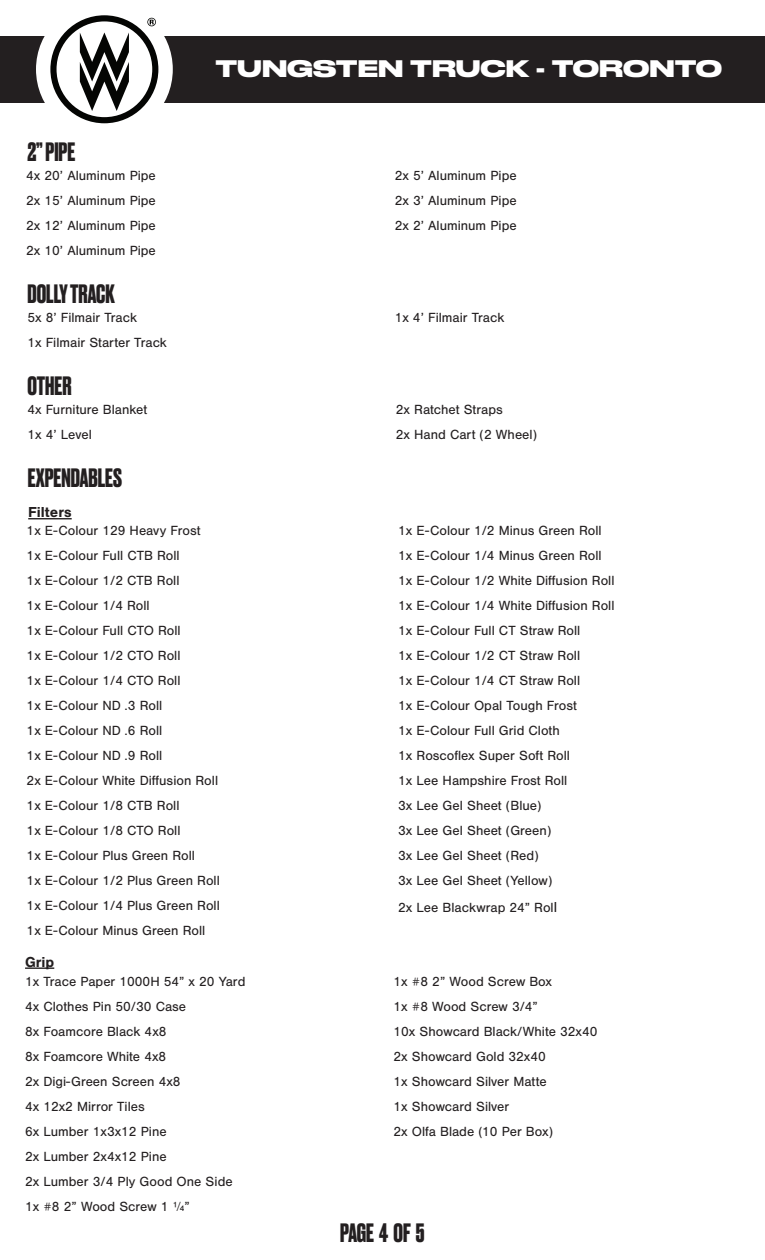
<style>
.page{position:relative;width:765px;height:1260px;background:#fff}
.page>*{position:absolute;margin:0;border:0;box-sizing:border-box;transform-origin:0 0}
.t1{font:700 25px "Druk";color:#231f20}
.t2{font:700 22.5px "Druk Wide";color:#fff}
.t3{font:700 15px "Nimbus San";color:#231f20}
.t4{font:13.75px "Nimbus San";color:#231f20}
.s1{font-size:15px}
</style>
<div class="page">
<div style="left:0;top:36px;width:765px;height:67px;background:#231f20"></div>
<div style="left:36px;top:1px;width:137px;height:137px;background:#fff;border-radius:50%"></div>
<hr style="left:28px;top:518px;width:44px;height:1px;background:#231f20">
<hr style="left:25px;top:967px;width:29px;height:2px;background:#231f20">
<svg style="left:50px;top:15px;width:108px;height:108px"></svg>
<p class="t1" style="left:27px;top:135px;width:49px">2” PIPE</p>
<p class="t4" style="left:26px;top:168px;width:131px">4x 20’ Aluminum Pipe</p>
<p class="t4" style="left:26px;top:193px;width:131px">2x 15’ Aluminum Pipe</p>
<p class="t4" style="left:26px;top:218px;width:131px">2x 12’ Aluminum Pipe</p>
<p class="t4" style="left:26px;top:243px;width:131px">2x 10’ Aluminum Pipe</p>
<p class="t1" style="left:27px;top:277px;width:89px">DOLLY TRACK</p>
<p class="t2" style="left:215px;top:50px;width:508px">TUNGSTEN TRUCK - TORONTO</p>
<p class="t4" style="left:395px;top:168px;width:123px">2x 5’ Aluminum Pipe</p>
<p class="t4" style="left:395px;top:193px;width:123px">2x 3’ Aluminum Pipe</p>
<p class="t4" style="left:395px;top:218px;width:123px">2x 2’ Aluminum Pipe</p>
<p class="t4" style="left:27px;top:310px;width:111px">5x 8’ Filmair Track</p>
<p class="t4" style="left:395px;top:310px;width:111px">1x 4’ Filmair Track</p>
<p class="t4" style="left:27px;top:335px;width:141px">1x Filmair Starter Track</p>
<p class="t1" style="left:27px;top:369px;width:46px">OTHER</p>
<p class="t4" style="left:27px;top:402px;width:121px">4x Furniture Blanket</p>
<p class="t4" style="left:27px;top:427px;width:66px">1x 4’ Level</p>
<p class="t1" style="left:28px;top:461px;width:96px">EXPENDABLES</p>
<p class="t3" style="left:28px;top:504px;width:45px">Filters</p>
<p class="t4" style="left:27px;top:523px;width:175px">1x E-Colour 129 Heavy Frost</p>
<p class="t4" style="left:27px;top:548px;width:155px">1x E-Colour Full CTB Roll</p>
<p class="t4" style="left:27px;top:573px;width:154px">1x E-Colour 1/2 CTB Roll</p>
<p class="t4" style="left:27px;top:598px;width:125px">1x E-Colour 1/4 Roll</p>
<p class="t4" style="left:27px;top:623px;width:156px">1x E-Colour Full CTO Roll</p>
<p class="t4" style="left:27px;top:648px;width:155px">1x E-Colour 1/2 CTO Roll</p>
<p class="t4" style="left:27px;top:673px;width:155px">1x E-Colour 1/4 CTO Roll</p>
<p class="t4" style="left:27px;top:698px;width:137px">1x E-Colour ND .3 Roll</p>
<p class="t4" style="left:27px;top:723px;width:137px">1x E-Colour ND .6 Roll</p>
<p class="t4" style="left:27px;top:748px;width:137px">1x E-Colour ND .9 Roll</p>
<p class="t4" style="left:27px;top:773px;width:193px">2x E-Colour White Diffusion Roll</p>
<p class="t4" style="left:27px;top:798px;width:154px">1x E-Colour 1/8 CTB Roll</p>
<p class="t4" style="left:27px;top:823px;width:155px">1x E-Colour 1/8 CTO Roll</p>
<p class="t4" style="left:27px;top:848px;width:170px">1x E-Colour Plus Green Roll</p>
<p class="t4" style="left:27px;top:873px;width:195px">1x E-Colour 1/2 Plus Green Roll</p>
<p class="t4" style="left:27px;top:898px;width:195px">1x E-Colour 1/4 Plus Green Roll</p>
<p class="t4" style="left:27px;top:923px;width:180px">1x E-Colour Minus Green Roll</p>
<p class="t3" style="left:25px;top:953px;width:31px">Grip</p>
<p class="t4" style="left:25px;top:974px;width:222px">1x Trace Paper 1000H 54” x 20 Yard</p>
<p class="t4" style="left:25px;top:999px;width:163px">4x Clothes Pin 50/30 Case</p>
<p class="t4" style="left:25px;top:1024px;width:143px">8x Foamcore Black 4x8</p>
<p class="t4" style="left:25px;top:1049px;width:143px">8x Foamcore White 4x8</p>
<p class="t4" style="left:25px;top:1074px;width:157px">2x Digi-Green Screen 4x8</p>
<p class="t4" style="left:25px;top:1099px;width:121px">4x 12x2 Mirror Tiles</p>
<p class="t4" style="left:25px;top:1124px;width:143px">6x Lumber 1x3x12 Pine</p>
<p class="t4" style="left:25px;top:1149px;width:143px">2x Lumber 2x4x12 Pine</p>
<p class="t4" style="left:25px;top:1174px;width:209px">2x Lumber 3/4 Ply Good One Side</p>
<p class="t4" style="left:25px;top:1199px;width:166px">1x #8 2” Wood Screw 1 1/4”</p>
<p class="t4" style="left:396px;top:402px;width:108px">2x Ratchet Straps</p>
<p class="t4" style="left:396px;top:427px;width:143px">2x Hand Cart (2 Wheel)</p>
<p class="t4" style="left:398px;top:523px;width:205px">1x E-Colour 1/2 Minus Green Roll</p>
<p class="t4" style="left:398px;top:548px;width:205px">1x E-Colour 1/4 Minus Green Roll</p>
<p class="t4" style="left:398px;top:573px;width:218px">1x E-Colour 1/2 White Diffusion Roll</p>
<p class="t4" style="left:398px;top:598px;width:218px">1x E-Colour 1/4 White Diffusion Roll</p>
<p class="t4" style="left:398px;top:623px;width:184px">1x E-Colour Full CT Straw Roll</p>
<p class="t4" style="left:398px;top:648px;width:183px">1x E-Colour 1/2 CT Straw Roll</p>
<p class="t4" style="left:398px;top:673px;width:183px">1x E-Colour 1/4 CT Straw Roll</p>
<p class="t4" style="left:398px;top:698px;width:180px">1x E-Colour Opal Tough Frost</p>
<p class="t4" style="left:398px;top:723px;width:163px">1x E-Colour Full Grid Cloth</p>
<p class="t4" style="left:398px;top:748px;width:173px">1x Roscoflex Super Soft Roll</p>
<p class="t4" style="left:398px;top:773px;width:171px">1x Lee Hampshire Frost Roll</p>
<p class="t4" style="left:398px;top:798px;width:145px">3x Lee Gel Sheet (Blue)</p>
<p class="t4" style="left:398px;top:823px;width:155px">3x Lee Gel Sheet (Green)</p>
<p class="t4" style="left:398px;top:848px;width:142px">3x Lee Gel Sheet (Red)</p>
<p class="t4" style="left:398px;top:873px;width:156px">3x Lee Gel Sheet (Yellow)</p>
<p class="t4" style="left:398px;top:899px;width:160px">2x Lee Blackwrap 24” Rol<span class="s1">l</span></p>
<p class="t4" style="left:394px;top:974px;width:160px">1x #8 2” Wood Screw Box</p>
<p class="t4" style="left:394px;top:999px;width:146px">1x #8 Wood Screw 3/4”</p>
<p class="t4" style="left:394px;top:1024px;width:205px">10x Showcard Black/White 32x40</p>
<p class="t4" style="left:394px;top:1049px;width:154px">2x Showcard Gold 32x40</p>
<p class="t4" style="left:394px;top:1074px;width:155px">1x Showcard Silver Matte</p>
<p class="t4" style="left:394px;top:1099px;width:117px">1x Showcard Silver</p>
<p class="t4" style="left:394px;top:1124px;width:161px">2x Olfa Blade (10 Per Box)</p>
<p class="t1" style="left:340px;top:1216px;width:86px">PAGE 4 OF 5</p>
</div>
